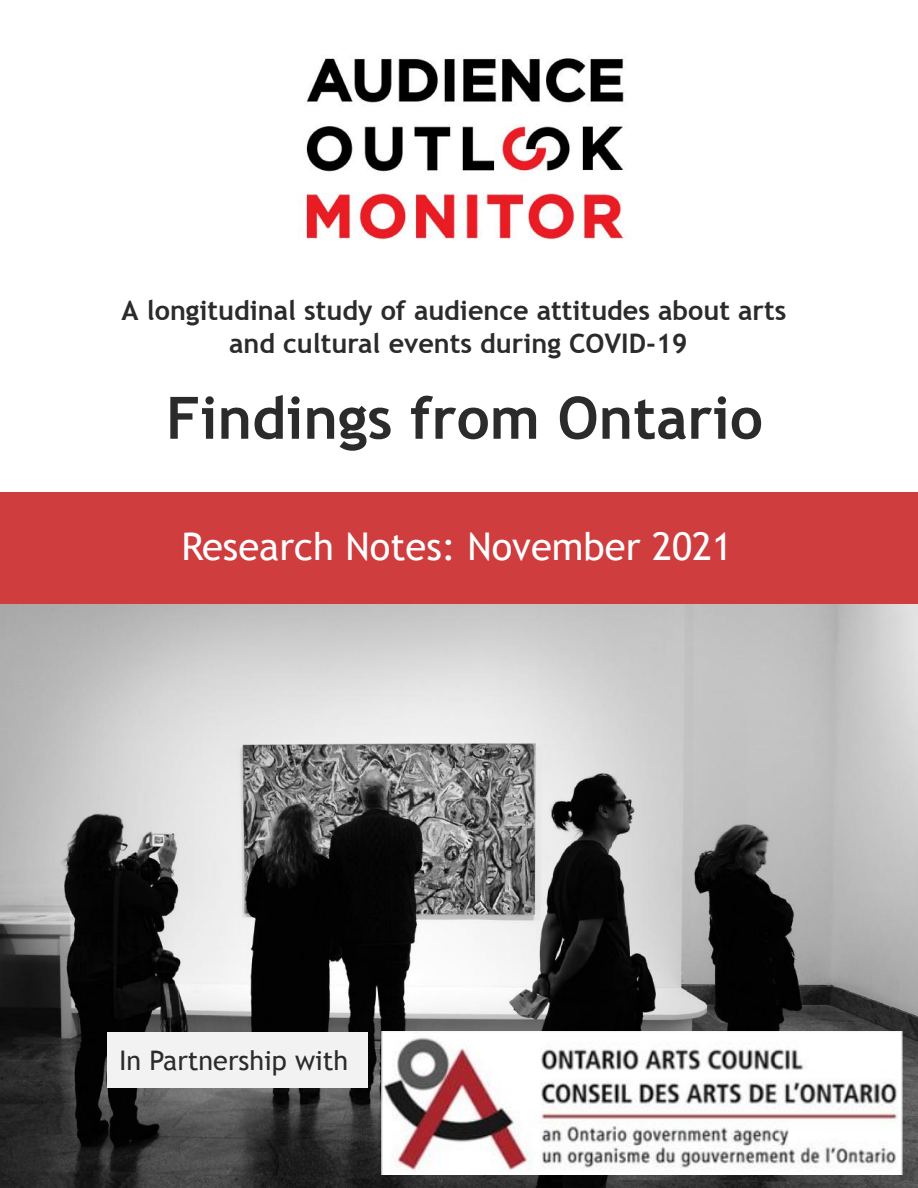
<style>
.page{position:relative;width:918px;height:1188px;background:#fff}
.page>*{position:absolute;margin:0;border:0;box-sizing:border-box;transform-origin:0 0}
.t1{font:700 58.5px "Trebuchet MS";color:#2b2b2b}
.t2{font:38.25px "Trebuchet MS";color:#fff}
.t3{font:700 27px/33.8px "Trebuchet MS";color:#2b2b2b;text-align:center}
.t4{font:27px "Trebuchet MS";color:#2b2b2b}
</style>
<div class="page">
<img style="left:0;top:604px;width:918px;height:584px">
<div style="left:0;top:492px;width:918px;height:112px;background:#cf3d3f"></div>
<div style="left:107px;top:1033px;width:261px;height:55px;background:#f2f2f2"></div>
<img style="left:302px;top:58px;width:325px;height:182px">
<img style="left:381px;top:1032px;width:521px;height:142px">
<p class="t3" style="left:122px;top:293px;width:666px">A longitudinal study of audience attitudes about arts and cultural events during COVID-19</p>
<h1 class="t1" style="left:166px;top:381px;width:598px">Findings from Ontario</h1>
<h2 class="t2" style="left:181px;top:524px;width:552px">Research Notes: November 2021</h2>
<p class="t4" style="left:119px;top:1045px;width:231px">In Partnership with</p>
</div>
